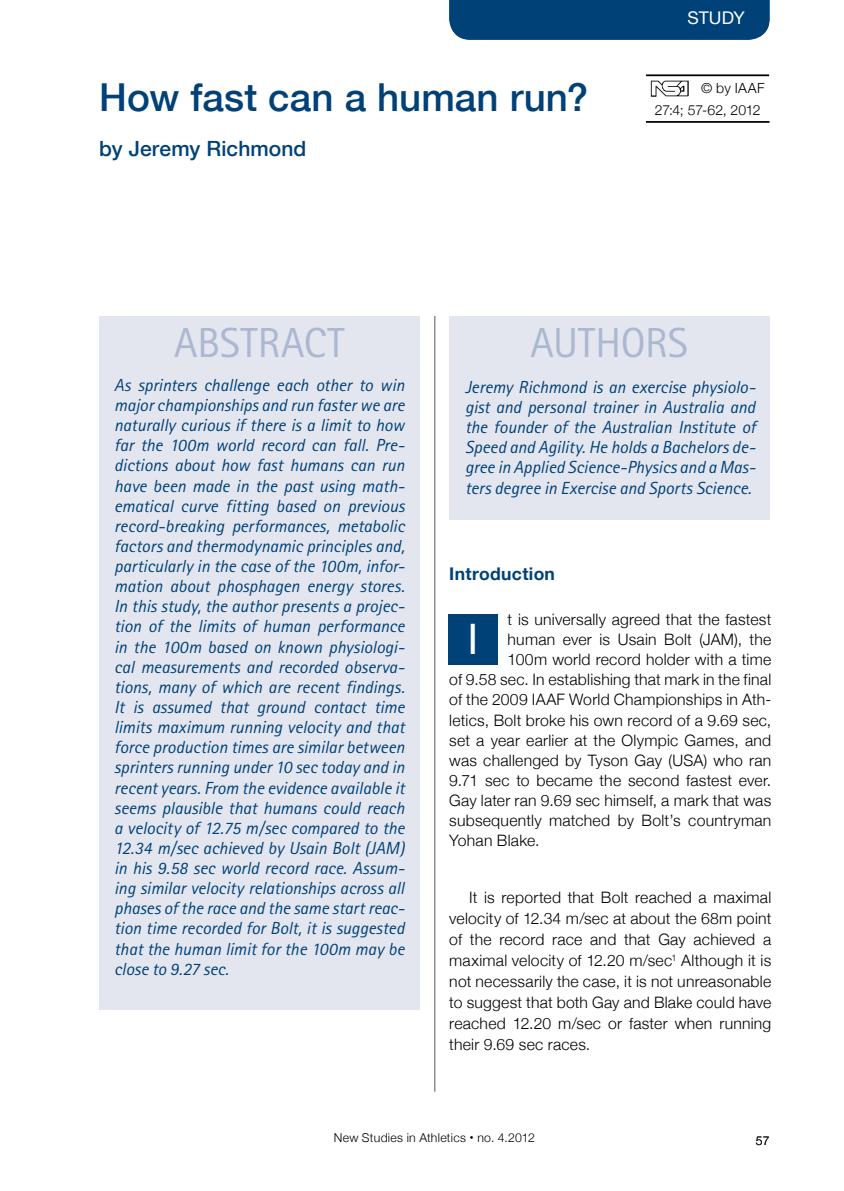
<style>
.page{position:relative;width:844px;height:1191px;background:#fff}
.page>*{position:absolute;margin:0;border:0;box-sizing:border-box;transform-origin:0 0}
.t1{font:42px "Rotis Sans Serif";color:#acb8d1}
.t2{font:42px "Helvetica Neue";color:#fff}
.t3{font:500 38.5px "Helvetica Neue";color:#004178}
.t4{font:500 21px "Helvetica Neue";letter-spacing:.005em;color:#004178}
.t5{font:italic 17.5px/20.1px "Rotis Sans Serif";color:#004178;text-align:justify}
.t6{font:700 17.5px "Helvetica Neue";letter-spacing:.02em;color:#004178}
.t7{font:17.5px "Helvetica Neue";letter-spacing:.005em;color:#fff}
.t8{font:300 15.75px/21px "Helvetica Neue";letter-spacing:.015em;color:#000;text-align:justify}
.t9{font:300 14px "Helvetica Neue";color:#000}
.t10{font:300 12.25px "Helvetica Neue";letter-spacing:.02em;color:#000}
.s1{font-weight:700;font-size:15.75px}
</style>
<div class="page">
<img style="left:650px;top:80px;width:39px;height:17px">
<hr style="left:646px;top:74px;width:123px;height:2px;background:#000">
<hr style="left:646px;top:121px;width:123px;height:2px;background:#000">
<hr style="left:434px;top:74px;width:1px;height:1017px;background:#58585a">
<div style="left:449px;top:0;width:320px;height:40px;background:#004178"></div>
<div style="left:99px;top:74px;width:541px;height:242px;background:#fff"></div>
<div style="left:448px;top:614px;width:49px;height:51px;background:#004178"></div>
<div style="left:99px;top:316px;width:320px;height:693px;background:#e3e6ef"></div>
<div style="left:449px;top:316px;width:320px;height:203px;background:#e3e6ef"></div>
<h2 class="t3" style="left:99px;top:74px;width:490px">How fast can a human run?</h2>
<p class="t4" style="left:99px;top:136px;width:208px">by Jeremy Richmond</p>
<p class="t7" style="left:687px;top:7px;width:59px">Study</p>
<p class="t9" style="left:701px;top:79px;width:65px">© by IAAF</p>
<p class="t9" style="left:654px;top:102px;width:107px">27:4; 57-62, 2012</p>
<h1 class="t1" style="left:174px;top:318px;width:172px">ABSTRACT</h1>
<h1 class="t1" style="left:530px;top:318px;width:159px">AUTHORS</h1>
<p class="t5" style="left:114px;top:375px;width:292px">As sprinters challenge each other to win major championships and run faster we are naturally curious if there is a limit to how far the 100m world record can fall. Pre&shy;dictions about how fast humans can run have been made in the past using math&shy;ematical curve fitting based on previous record-breaking performances, metabolic factors and thermodynamic principles and, particularly in the case of the 100m, infor&shy;mation about phosphagen energy stores.<br>In this study, the author presents a projec&shy;tion of the limits of human performance in the 100m based on known physiologi&shy;cal measurements and recorded observa&shy;tions, many of which are recent findings.<br>It is assumed that ground contact time limits maximum running velocity and that force production times are similar between sprinters running under 10 sec today and in recent years. From the evidence available it seems plausible that humans could reach a velocity of 12.75 m/sec compared to the 12.34 m/sec achieved by Usain Bolt (JAM) in his 9.58 sec world record race. Assum&shy;ing similar velocity relationships across all phases of the race and the same start reac&shy;tion time recorded for Bolt, it is suggested that the human limit for the 100m may be close to 9.27 sec.</p>
<p class="t5" style="left:465px;top:377px;width:292px">Jeremy Richmond is an exercise physiolo&shy;gist and personal trainer in Australia and the founder of the Australian Institute of Speed and Agility. He holds a Bachelors de&shy;gree in Applied Science-Physics and a Mas&shy;ters degree in Exercise and Sports Science.</p>
<p class="t6" style="left:449px;top:562px;width:107px">Introduction</p>
<p class="t8" style="left:507px;top:608px;width:265px">t is universally agreed that the fastest</p>
<p class="t8" style="left:507px;top:628px;width:265px">human ever is Usain Bolt (JAM), the</p>
<p class="t8" style="left:507px;top:649px;width:265px">100m world record holder with a time</p>
<p class="t8" style="left:449px;top:669px;width:323px">of 9.58 sec. In establishing that mark in the final</p>
<p class="t8" style="left:449px;top:689px;width:323px">of the 2009 IAAF World Championships in Ath-</p>
<p class="t8" style="left:449px;top:709px;width:323px">letics, Bolt broke his own record of a 9.69 sec,</p>
<p class="t8" style="left:449px;top:729px;width:323px">set a year earlier at the Olympic Games, and</p>
<p class="t8" style="left:449px;top:749px;width:323px">was challenged by Tyson Gay (USA) who ran</p>
<p class="t8" style="left:449px;top:769px;width:323px">9.71 sec to became the second fastest ever.</p>
<p class="t8" style="left:449px;top:789px;width:323px">Gay later ran 9.69 sec himself, a mark that was</p>
<p class="t8" style="left:449px;top:810px;width:323px">subsequently matched by Bolt’s countryman</p>
<p class="t8" style="left:449px;top:830px;width:92px">Yohan Blake.</p>
<h1 class="t2" style="left:467px;top:614px;width:12px">I</h1>
<p class="t8" style="left:449px;top:887px;width:323px;text-indent:20px">It is reported that Bolt reached a maximal velocity of 12.34 m/sec at about the 68m point of the record race and that Gay achieved a maximal velocity of 12.20 m/sec<sup>1</sup> Although it is not necessarily the case, it is not unreasonable to suggest that both Gay and Blake could have reached 12.20 m/sec or faster when running their 9.69 sec races.</p>
<p class="t10" style="left:334px;top:1130px;width:202px">New Studies in Athletics <span class="s1">·</span> no. 4.2012</p>
<p class="t10" style="left:755px;top:1133px;width:15px">57</p>
</div>
